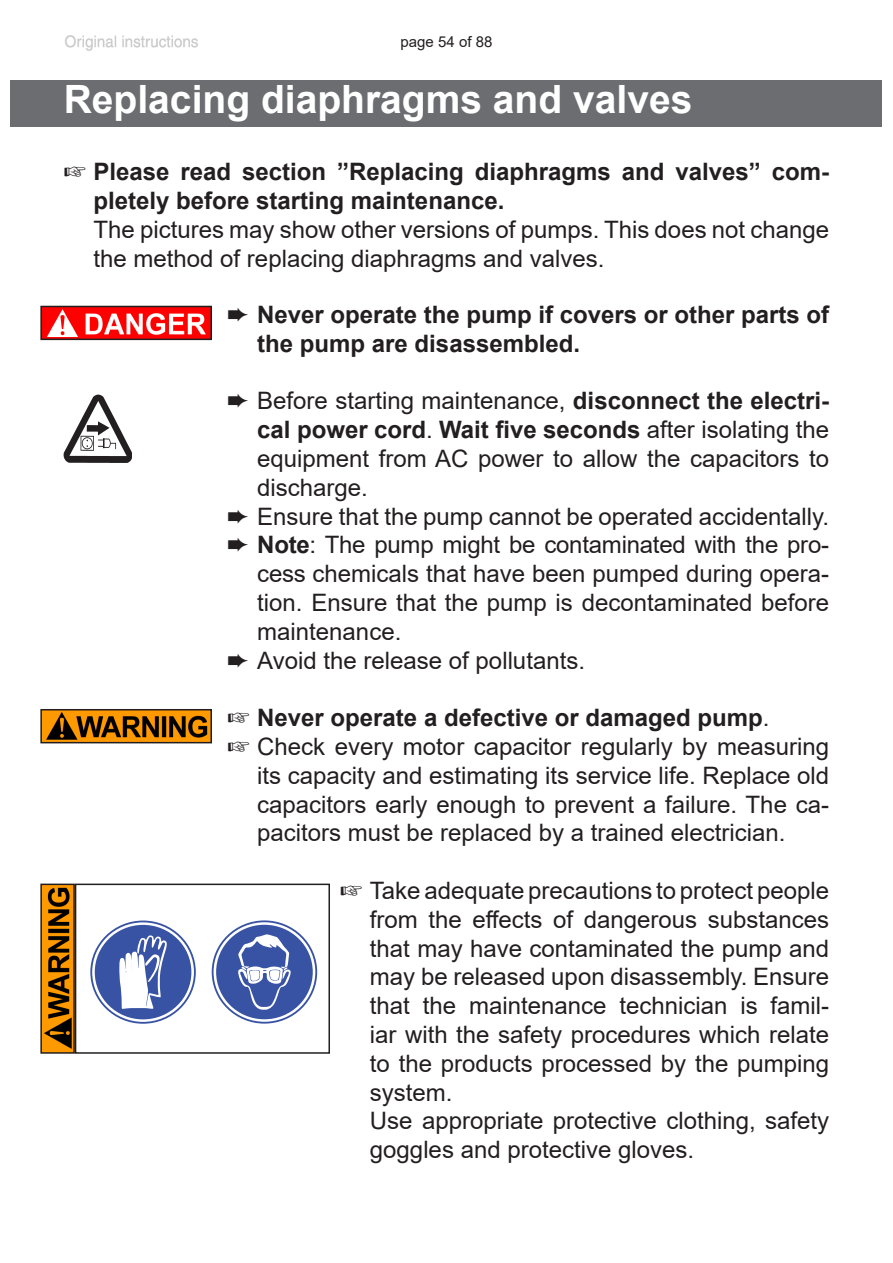
<style>
.page{position:relative;width:893px;height:1263px;background:#fff}
.page>*{position:absolute;margin:0;border:0;box-sizing:border-box;transform-origin:0 0}
.t1{font:700 39px "Arial";color:#fff}
.t2{font:24px/28.8px "Arial";color:#231f20}
.t3{font:700 24px/28.8px "Arial";color:#231f20}
.t4{font:15px "Arial";color:#231f20}
.s1{font-weight:700}
.s2{font-weight:400}
</style>
<div class="page">
<img style="left:65px;top:35px;width:133px;height:16px">
<div style="left:11px;top:80px;width:871px;height:46px;background:#6c6d70"></div>
<img style="left:64px;top:395px;width:68px;height:68px">
<img style="left:43px;top:309px;width:166px;height:28px">
<div style="left:40px;top:306px;width:172px;height:34px;border:2px solid #231f20"></div>
<img style="left:43px;top:712px;width:166px;height:28px">
<div style="left:40px;top:709px;width:172px;height:34px;border:2px solid #231f20"></div>
<svg style="left:90px;top:920px;width:106px;height:104px"></svg>
<svg style="left:211px;top:920px;width:107px;height:104px"></svg>
<div style="left:75px;top:883px;width:255px;height:171px;border:2px solid #231f20"></div>
<img style="left:43px;top:886px;width:29px;height:165px">
<div style="left:40px;top:883px;width:35px;height:171px;border:2px solid #231f20"></div>
<p class="t4" style="left:401px;top:31px;width:93px">page 54 of 88</p>
<h1 class="t1" style="left:64px;top:72px;width:630px">Replacing diaphragms and valves</h1>
<p class="t3" style="left:94px;top:158px;width:737px;text-indent:-30px">☞ Please read section ”Replacing diaphragms and valves” com&shy;pletely before starting maintenance.</p>
<p class="t2" style="left:94px;top:215px;width:737px">The pictures may show other versions of pumps. This does not change the method of replacing diaphragms and valves.</p>
<p class="t3" style="left:257px;top:300px;width:573px;text-indent:-30px">➨ Never operate the pump if covers or other parts of the pump are disassembled.</p>
<p class="t2" style="left:227px;top:386px;width:603px">➨ Before starting maintenance, <span class="s1">disconnect the electri-</span></p>
<p class="t3" style="left:257px;top:416px;width:573px">cal power cord<span class="s2">.</span> Wait five seconds <span class="s2">after isolating the</span></p>
<p class="t2" style="left:257px;top:444px;width:573px">equipment from AC power to allow the capacitors to</p>
<p class="t2" style="left:257px;top:473px;width:112px">discharge.</p>
<p class="t2" style="left:227px;top:501px;width:603px">➨ Ensure that the pump cannot be operated accidentally.</p>
<p class="t2" style="left:227px;top:530px;width:603px">➨ <span class="s1">Note</span>: The pump might be contaminated with the pro-</p>
<p class="t2" style="left:257px;top:559px;width:573px">cess chemicals that have been pumped during opera-</p>
<p class="t2" style="left:257px;top:588px;width:573px">tion. Ensure that the pump is decontaminated before</p>
<p class="t2" style="left:257px;top:617px;width:146px">maintenance.</p>
<p class="t2" style="left:227px;top:645px;width:359px">➨ Avoid the release of pollutants.</p>
<p class="t2" style="left:257px;top:703px;width:573px"><span class="s1">Never operate a defective or damaged pump</span>.<br>Check every motor capacitor regularly by measuring its capacity and estimating its service life. Replace old capacitors early enough to prevent a failure. The ca&shy;pacitors must be replaced by a trained electrician.</p>
<p class="t2" style="left:370px;top:876px;width:461px">Take adequate precautions to protect people from the effects of dangerous substances that may have contaminated the pump and may be released upon disassembly. Ensure that the maintenance technician is famil&shy;iar with the safety procedures which relate to the products processed by the pumping system.<br>Use appropriate protective clothing, safety goggles and protective gloves.</p>
</div>
